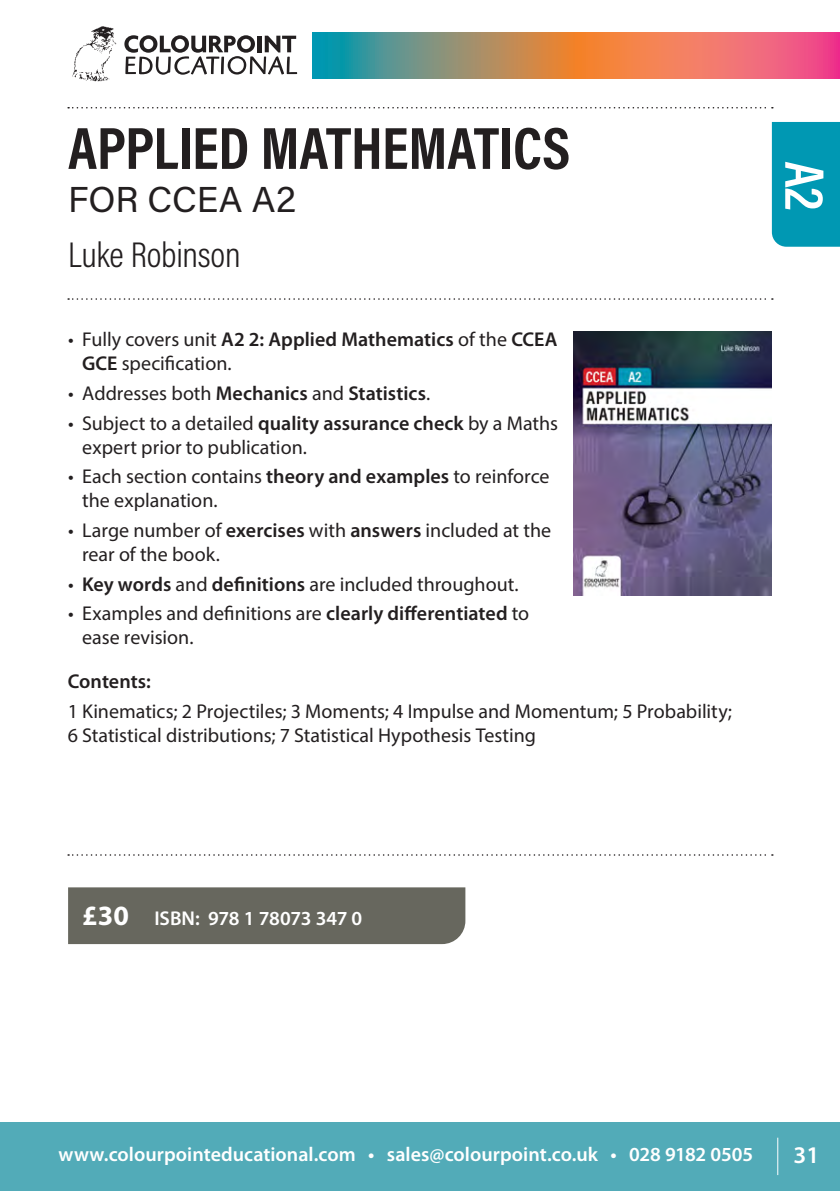
<style>
.page{position:relative;width:840px;height:1191px;background:#fff}
.page>*{position:absolute;margin:0;border:0;box-sizing:border-box;transform-origin:0 0}
.t1{font:700 60px "Acumin Pro Cond";letter-spacing:-.005em;color:#231f20}
.t2{font:600 56.2px "Acumin Pro Cond";color:#fff}
.Box_Body{font:300 36px "Acumin Pro Cond";letter-spacing:-.005em;color:#231f20}
.t3{font:36px "Acumin Pro";color:#231f20}
.t4{font:600 24px "Myriad Pro";color:#fff}
.Panel_bullets{font:20px/24px "Myriad Pro";color:#231f20}
.t5{font:600 20px "Myriad Pro";color:#fff}
.Panel_bullets-2{font:600 20px "Myriad Pro";color:#231f20}
.s1{font-weight:600}
.s2{font-weight:400}
.s3{font-weight:700;font-size:28px}
</style>
<div class="page">
<div style="left:0;top:1123px;width:839px;height:68px;background:#52abb8"></div>
<svg style="left:124px;top:35px;width:173px;height:40px"></svg>
<img style="left:72px;top:26px;width:45px;height:56px">
<svg style="left:68px;top:107px;width:704px;height:1px"></svg>
<svg style="left:68px;top:298px;width:704px;height:2px"></svg>
<svg style="left:68px;top:854px;width:704px;height:1px"></svg>
<hr style="left:776px;top:1137px;width:1px;height:38px;background:#fff">
<svg style="left:312px;top:33px;width:527px;height:45px;background:#b9806d"></svg>
<div style="left:68px;top:887px;width:397px;height:57px;background:#67675e"></div>
<div style="left:82px;top:903px;width:357px;height:21px;background:#67675e"></div>
<img style="left:573px;top:331px;width:198px;height:265px">
<div style="left:771px;top:122px;width:68px;height:125px;background:#0098b3"></div>
<p class="t1" style="left:68px;top:109px;width:503px">APPLIED MATHEMATICS</p>
<p class="t3" style="left:68px;top:175px;width:229px">FOR CCEA A2</p>
<p class="Box_Body" style="left:68px;top:231px;width:174px">Luke Robinson</p>
<p class="Panel_bullets" style="left:82px;top:327px;width:476px;text-indent:-14px">• Fully covers unit <span class="s1">A2 2: Applied Mathematics</span> of the <span class="s1">CCEA<br>GCE</span> specification.</p>
<p class="Panel_bullets-2" style="left:68px;top:381px;width:363px"><span class="s2">• Addresses both</span> Mechanics <span class="s2">and</span> Statistics<span class="s2">.</span></p>
<p class="Panel_bullets" style="left:82px;top:411px;width:477px;text-indent:-14px">• Subject to a detailed <span class="s1">quality assurance check</span> by a Maths expert prior to publication.</p>
<p class="Panel_bullets" style="left:82px;top:464px;width:468px;text-indent:-14px">• Each section contains <span class="s1">theory and examples</span> to reinforce the explanation.</p>
<p class="Panel_bullets" style="left:82px;top:518px;width:470px;text-indent:-14px">• Large number of <span class="s1">exercises</span> with <span class="s1">answers</span> included at the rear of the book.</p>
<p class="Panel_bullets" style="left:68px;top:572px;width:452px">• <span class="s1">Key words</span> and <span class="s1">definitions</span> are included throughout.</p>
<p class="Panel_bullets" style="left:82px;top:601px;width:448px;text-indent:-14px">• Examples and definitions are <span class="s1">clearly differentiated</span> to ease revision.</p>
<p class="Panel_bullets-2" style="left:68px;top:668px;width:85px">Contents:</p>
<p class="Panel_bullets" style="left:68px;top:698px;width:665px">1 Kinematics; 2 Projectiles; 3 Moments; 4 Impulse and Momentum; 5 Probability;<br>6 Statistical distributions; 7 Statistical Hypothesis Testing</p>
<p class="t2" style="left:841px;top:161px;width:50px;rotate:90deg">A2</p>
<p class="t5" style="left:82px;top:905px;width:281px"><span class="s3">£30</span> ISBN: 978 1 78073 347 0</p>
<p class="t5" style="left:58px;top:1141px;width:695px">www.colourpointeducational.com • sales@colourpoint.co.uk • 028 9182 0505</p>
<p class="t4" style="left:793px;top:1140px;width:27px">31</p>
</div>
